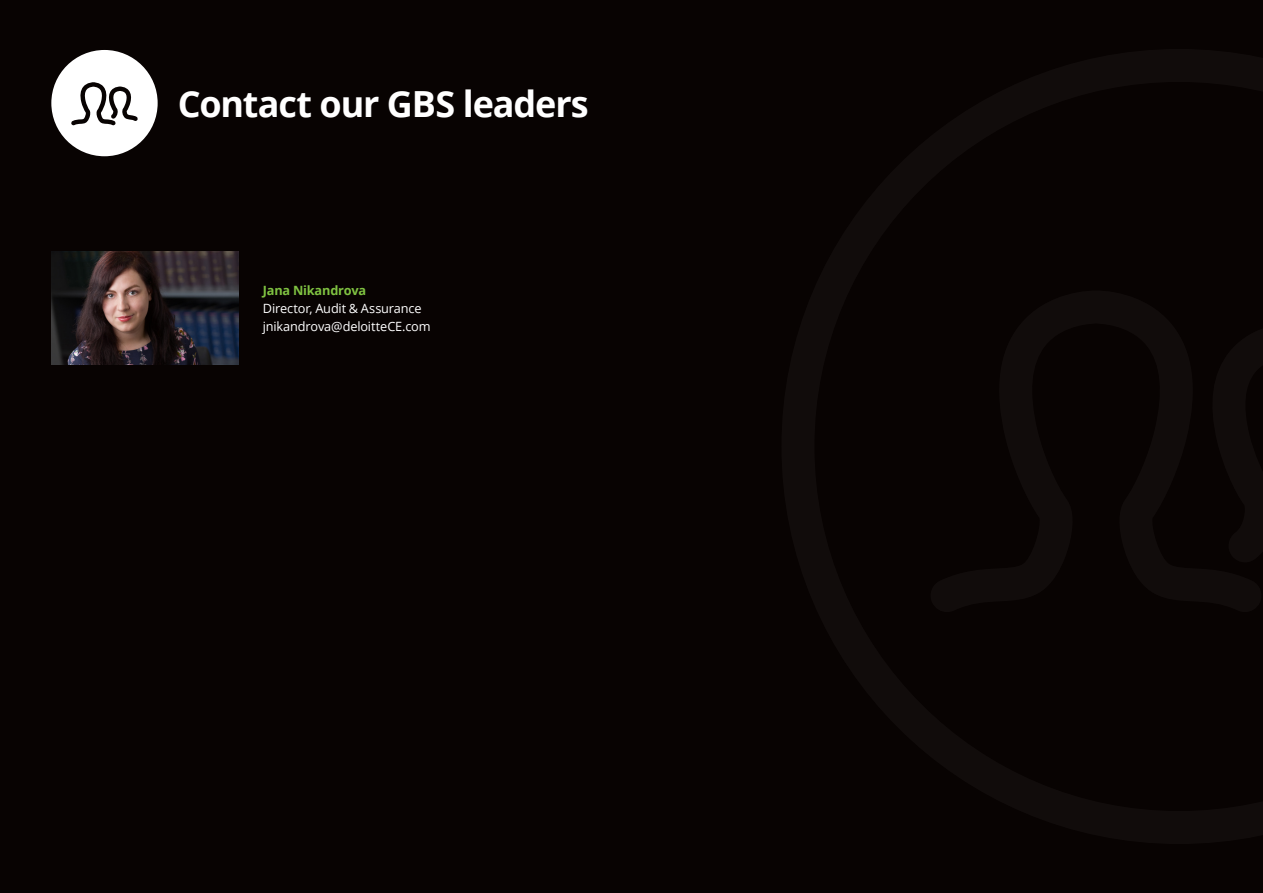
<style>
.page{position:relative;width:1263px;height:893px;background:#080302}
.page>*{position:absolute;margin:0;border:0;box-sizing:border-box;transform-origin:0 0}
.t1{font:700 36px "Open Sans";letter-spacing:-.03em;color:#fff}
.t2{font:12.75px "Open Sans";letter-spacing:-.01em;color:#fff}
.t3{font:700 12.75px "Open Sans";letter-spacing:-.015em;color:#7fc241}
</style>
<div class="page">
<img style="left:51px;top:251px;width:187px;height:114px">
<svg style="left:51px;top:50px;width:107px;height:106px"></svg>
<p class="t1" style="left:178px;top:78px;width:412px">Contact our GBS leaders</p>
<p class="t3" style="left:263px;top:281px;width:105px">Jana Nikandrova</p>
<p class="t2" style="left:263px;top:299px;width:160px">Director, Audit &amp; Assurance</p>
<p class="t2" style="left:263px;top:317px;width:169px">jnikandrova@deloitteCE.com</p>
</div>
